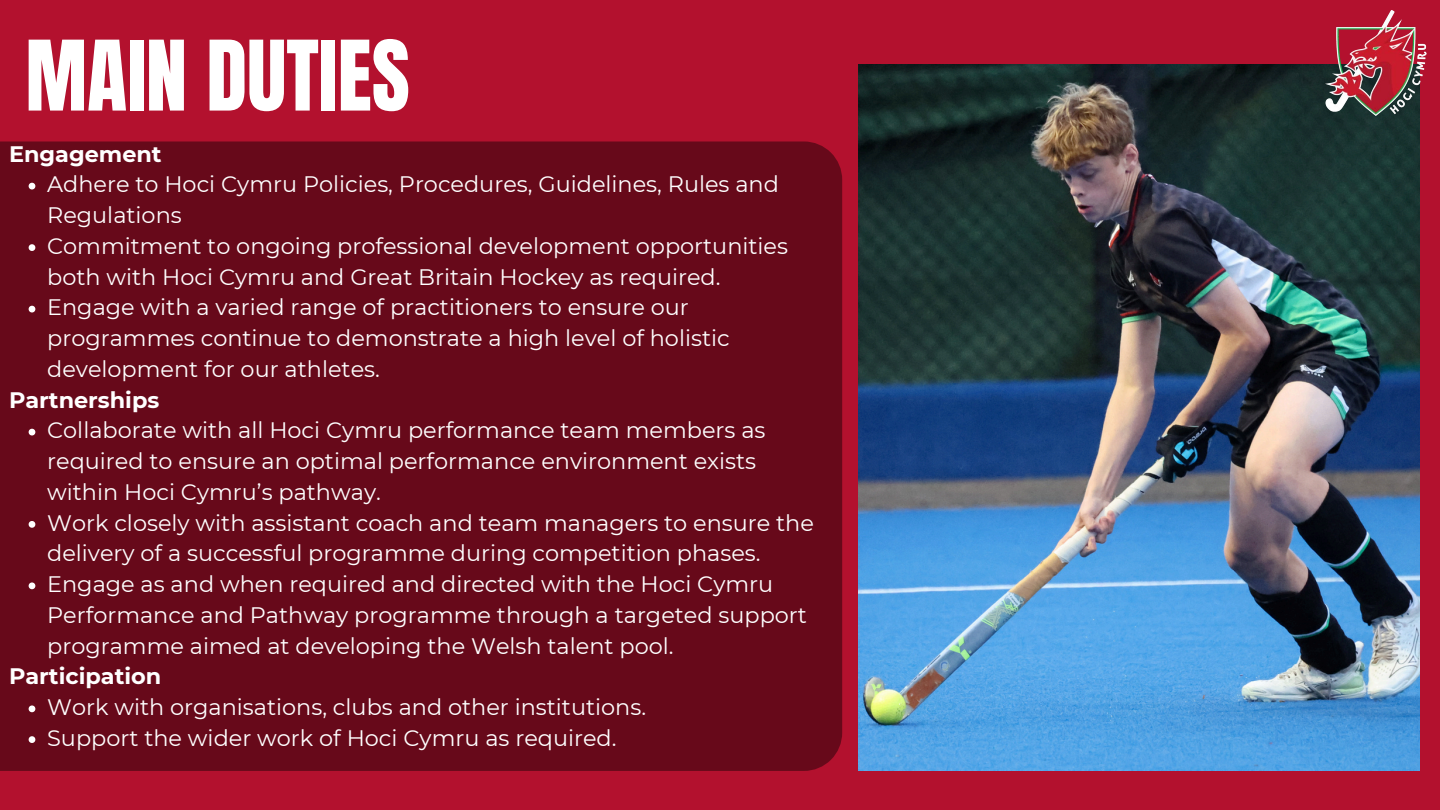
<style>
.page{position:relative;width:1440px;height:810px;background:#b3112e}
.page>*{position:absolute;margin:0;border:0;box-sizing:border-box;transform-origin:0 0}
.t1{font:82.6px "Anton";color:#fff}
.t2{font:22.4px/30.8px "Montserrat";color:#fff}
.t3{font:700 22.4px "Montserrat";color:#fff}
</style>
<div class="page">
<img style="left:858px;top:64px;width:561px;height:707px">
<div style="left:0;top:141px;width:842px;height:630px;background:#67091a"></div>
<svg style="left:29px;top:183px;width:6px;height:6px"></svg>
<svg style="left:29px;top:244px;width:6px;height:7px"></svg>
<svg style="left:29px;top:306px;width:6px;height:6px"></svg>
<svg style="left:29px;top:429px;width:6px;height:6px"></svg>
<svg style="left:29px;top:521px;width:6px;height:7px"></svg>
<svg style="left:29px;top:582px;width:6px;height:7px"></svg>
<svg style="left:29px;top:705px;width:6px;height:7px"></svg>
<svg style="left:29px;top:736px;width:6px;height:7px"></svg>
<img style="left:1311px;top:10px;width:116px;height:119px">
<h1 class="t1" style="left:25px;top:17px;width:386px">MAIN DUTIES</h1>
<h2 class="t3" style="left:9px;top:140px;width:154px">Engagement</h2>
<p class="t2" style="left:47px;top:169px;width:733px">Adhere to Hoci Cymru Policies, Procedures, Guidelines, Rules and<br>Regulations</p>
<p class="t2" style="left:47px;top:231px;width:742px">Commitment to ongoing professional development opportunities both with Hoci Cymru and Great Britain Hockey as required.</p>
<p class="t2" style="left:47px;top:292px;width:684px">Engage with a varied range of practitioners to ensure our programmes continue to demonstrate a high level of holistic development for our athletes.</p>
<h2 class="t3" style="left:9px;top:386px;width:152px">Partnerships</h2>
<p class="t2" style="left:47px;top:415px;width:720px">Collaborate with all Hoci Cymru performance team members as required to ensure an optimal performance environment exists within Hoci Cymru’s pathway.</p>
<p class="t2" style="left:47px;top:507px;width:768px">Work closely with assistant coach and team managers to ensure the delivery of a successful programme during competition phases.</p>
<p class="t2" style="left:47px;top:569px;width:761px">Engage as and when required and directed with the Hoci Cymru<br>Performance and Pathway programme through a targeted support programme aimed at developing the Welsh talent pool.</p>
<h2 class="t3" style="left:9px;top:663px;width:154px">Participation</h2>
<p class="t2" style="left:47px;top:692px;width:600px">Work with organisations, clubs and other institutions.</p>
<p class="t2" style="left:47px;top:723px;width:571px">Support the wider work of Hoci Cymru as required.</p>
</div>
